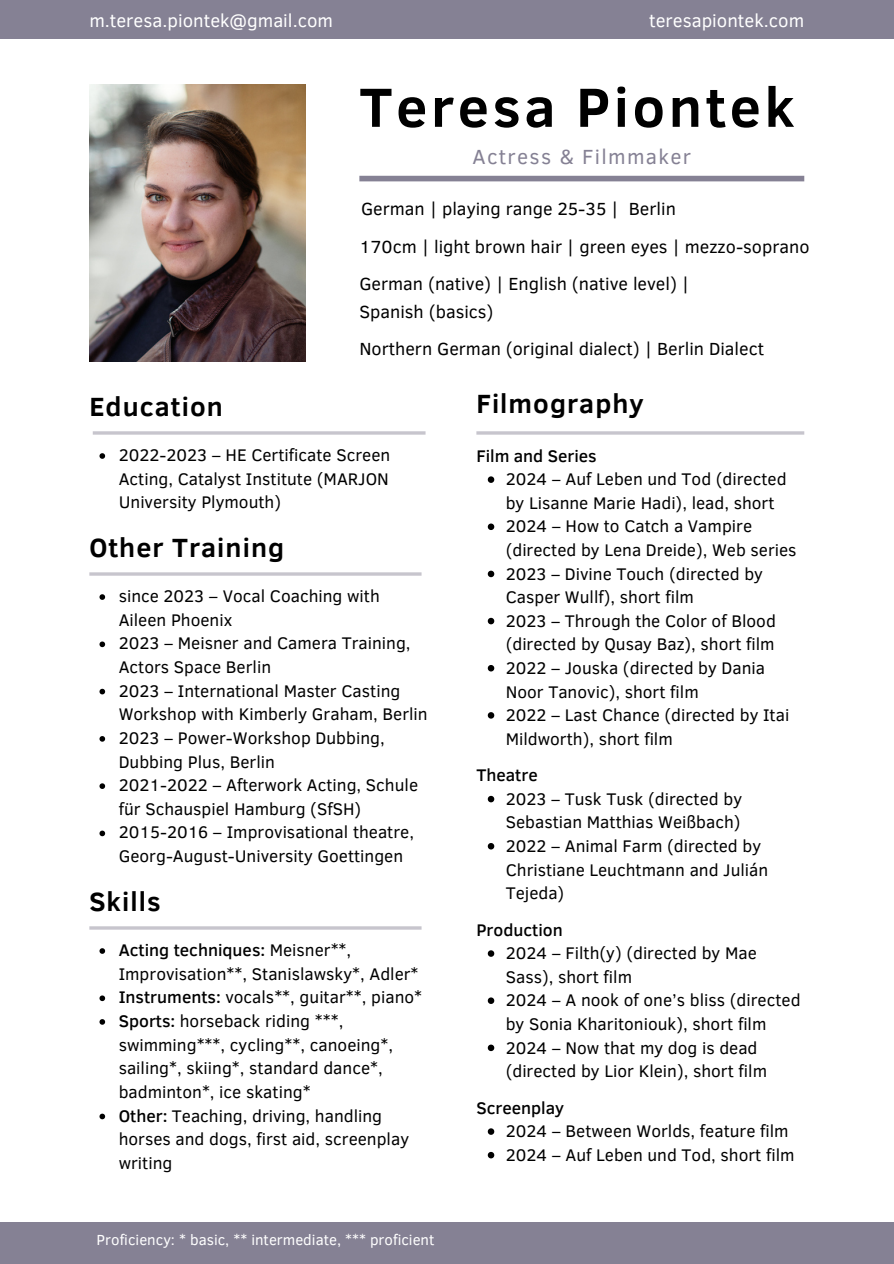
<style>
.page{position:relative;width:894px;height:1264px;background:#fff}
.page>*{position:absolute;margin:0;border:0;box-sizing:border-box;transform-origin:0 0}
.t1{font:700 56.25px "Clear Sans";letter-spacing:.065em;color:#000}
.t2{font:700 27px "Clear Sans";letter-spacing:.04em;color:#000}
.t3{font:21px "Clear Sans";letter-spacing:.06em;color:#858194}
.t4{font:18.6px "Clear Sans";color:#fff}
.t5{font:18px "Clear Sans";color:#000}
.t6{font:17.25px/23.7px "Clear Sans";color:#000}
.t7{font:500 17.25px "Clear Sans";color:#000}
.t8{font:15px "Clear Sans";color:#fff}
.s1{font-weight:500}
</style>
<div class="page">
<div style="left:359px;top:176px;width:445px;height:5px;background:#858194"></div>
<div style="left:0;top:0;width:893px;height:39px;background:#858194"></div>
<div style="left:0;top:1222px;width:893px;height:41px;background:#858194"></div>
<svg style="left:99px;top:948px;width:6px;height:5px"></svg>
<svg style="left:99px;top:995px;width:6px;height:6px"></svg>
<svg style="left:99px;top:1019px;width:6px;height:5px"></svg>
<svg style="left:99px;top:1113px;width:6px;height:6px"></svg>
<svg style="left:99px;top:453px;width:6px;height:6px"></svg>
<svg style="left:487px;top:476px;width:7px;height:7px"></svg>
<svg style="left:487px;top:523px;width:7px;height:7px"></svg>
<svg style="left:487px;top:570px;width:7px;height:7px"></svg>
<svg style="left:487px;top:618px;width:7px;height:6px"></svg>
<svg style="left:487px;top:665px;width:7px;height:6px"></svg>
<svg style="left:487px;top:712px;width:7px;height:6px"></svg>
<svg style="left:487px;top:795px;width:7px;height:7px"></svg>
<svg style="left:487px;top:843px;width:7px;height:6px"></svg>
<svg style="left:487px;top:950px;width:7px;height:6px"></svg>
<svg style="left:487px;top:997px;width:7px;height:6px"></svg>
<svg style="left:487px;top:1044px;width:7px;height:7px"></svg>
<svg style="left:487px;top:1128px;width:7px;height:6px"></svg>
<svg style="left:487px;top:1151px;width:7px;height:7px"></svg>
<hr style="left:93px;top:431px;width:332px;height:3px;background:#c7c5cd">
<hr style="left:476px;top:431px;width:328px;height:3px;background:#c7c5cd">
<svg style="left:99px;top:594px;width:6px;height:6px"></svg>
<svg style="left:99px;top:641px;width:6px;height:6px"></svg>
<svg style="left:99px;top:688px;width:6px;height:6px"></svg>
<svg style="left:99px;top:736px;width:6px;height:5px"></svg>
<svg style="left:99px;top:783px;width:6px;height:6px"></svg>
<svg style="left:99px;top:830px;width:6px;height:6px"></svg>
<hr style="left:89px;top:572px;width:332px;height:3px;background:#c7c5cd">
<hr style="left:89px;top:926px;width:332px;height:3px;background:#c7c5cd">
<img style="left:89px;top:84px;width:216px;height:277px">
<h5 class="t4" style="left:89px;top:7px;width:245px">m.teresa.piontek@gmail.com</h5>
<h5 class="t4" style="left:649px;top:7px;width:156px">teresapiontek.com</h5>
<h5 class="t1" style="left:359px;top:66px;width:436px">Teresa Piontek</h5>
<h5 class="t3" style="left:472px;top:141px;width:220px">Actress &amp; Filmmaker</h5>
<p class="t5" style="left:361px;top:195px;width:316px">German | playing range 25-35 | Berlin</p>
<p class="t5" style="left:359px;top:233px;width:451px">170cm | light brown hair | green eyes | mezzo-soprano</p>
<h5 class="t5" style="left:359px;top:271px;width:331px">German (native) | English (native level) |</h5>
<p class="t5" style="left:359px;top:298px;width:136px">Spanish (basics)</p>
<p class="t2" style="left:89px;top:387px;width:135px">Education</p>
<h4 class="t5" style="left:359px;top:336px;width:406px">Northern German (original dialect) | Berlin Dialect</h4>
<p class="t2" style="left:476px;top:384px;width:169px">Filmography</p>
<p class="t6" style="left:119px;top:442px;width:273px;text-align:justify">2022-2023 – HE Certificate Screen Acting, Catalyst Institute (MARJON University Plymouth)</p>
<p class="t7" style="left:476px;top:443px;width:122px">Film and Series</p>
<p class="t6" style="left:505px;top:466px;width:282px">2024 – Auf Leben und Tod (directed by Lisanne Marie Hadi), lead, short</p>
<p class="t6" style="left:505px;top:514px;width:292px">2024 – How to Catch a Vampire (directed by Lena Dreide), Web series</p>
<p class="t6" style="left:505px;top:561px;width:259px">2023 – Divine Touch (directed by<br>Casper Wullf), short film</p>
<p class="t6" style="left:505px;top:608px;width:271px">2023 – Through the Color of Blood (directed by Qusay Baz), short film</p>
<h2 class="t6" style="left:505px;top:655px;width:261px">2022 – Jouska (directed by Dania<br>Noor Tanovic), short film</h2>
<p class="t6" style="left:505px;top:702px;width:285px">2022 – Last Chance (directed by Itai<br>Mildworth), short film</p>
<p class="t7" style="left:476px;top:762px;width:63px">Theatre</p>
<p class="t6" style="left:505px;top:786px;width:238px">2023 – Tusk Tusk (directed by<br>Sebastian Matthias Weißbach)</p>
<p class="t6" style="left:505px;top:833px;width:264px">2022 – Animal Farm (directed by<br>Christiane Leuchtmann and Julián<br>Tejeda)</p>
<h2 class="t7" style="left:476px;top:917px;width:88px">Production</h2>
<h4 class="t6" style="left:505px;top:940px;width:252px">2024 – Filth(y) (directed by Mae<br>Sass), short film</h4>
<p class="t6" style="left:505px;top:987px;width:296px">2024 – A nook of one’s bliss (directed by Sonia Kharitoniouk), short film</p>
<p class="t6" style="left:505px;top:1034px;width:263px">2024 – Now that my dog is dead (directed by Lior Klein), short film</p>
<p class="t7" style="left:476px;top:1095px;width:89px">Screenplay</p>
<p class="t6" style="left:505px;top:1118px;width:284px">2024 – Between Worlds, feature film</p>
<p class="t6" style="left:505px;top:1142px;width:290px">2024 – Auf Leben und Tod, short film</p>
<p class="t2" style="left:89px;top:528px;width:196px">Other Training</p>
<h4 class="t6" style="left:119px;top:583px;width:262px">since 2023 – Vocal Coaching with<br>Aileen Phoenix</h4>
<p class="t6" style="left:119px;top:630px;width:293px">2023 – Meisner and Camera Training,<br>Actors Space Berlin</p>
<p class="t6" style="left:119px;top:678px;width:310px">2023 – International Master Casting<br>Workshop with Kimberly Graham, Berlin</p>
<p class="t6" style="left:119px;top:725px;width:267px">2023 – Power-Workshop Dubbing,<br>Dubbing Plus, Berlin</p>
<h4 class="t6" style="left:119px;top:772px;width:301px">2021-2022 – Afterwork Acting, Schule für Schauspiel Hamburg (SfSH)</h4>
<p class="t6" style="left:119px;top:819px;width:297px">2015-2016 – Improvisational theatre,<br>Georg-August-University Goettingen</p>
<p class="t2" style="left:89px;top:881px;width:73px">Skills</p>
<h5 class="t6" style="left:119px;top:937px;width:301px"><span class="s1">Acting techniques:</span> Meisner**,<br>Improvisation**, Stanislawsky*, Adler*</h5>
<h2 class="t6" style="left:119px;top:984px;width:305px"><span class="s1">Instruments:</span> vocals**, guitar**, piano*</h2>
<p class="t6" style="left:119px;top:1008px;width:276px"><span class="s1">Sports:</span> horseback riding ***, swimming***, cycling**, canoeing*, sailing*, skiing*, standard dance*, badminton*, ice skating*</p>
<h2 class="t6" style="left:119px;top:1102px;width:292px"><span class="s1">Other:</span> Teaching, driving, handling horses and dogs, first aid, screenplay writing</h2>
<p class="t8" style="left:97px;top:1229px;width:339px">Proficiency: * basic, ** intermediate, *** proficient</p>
</div>
